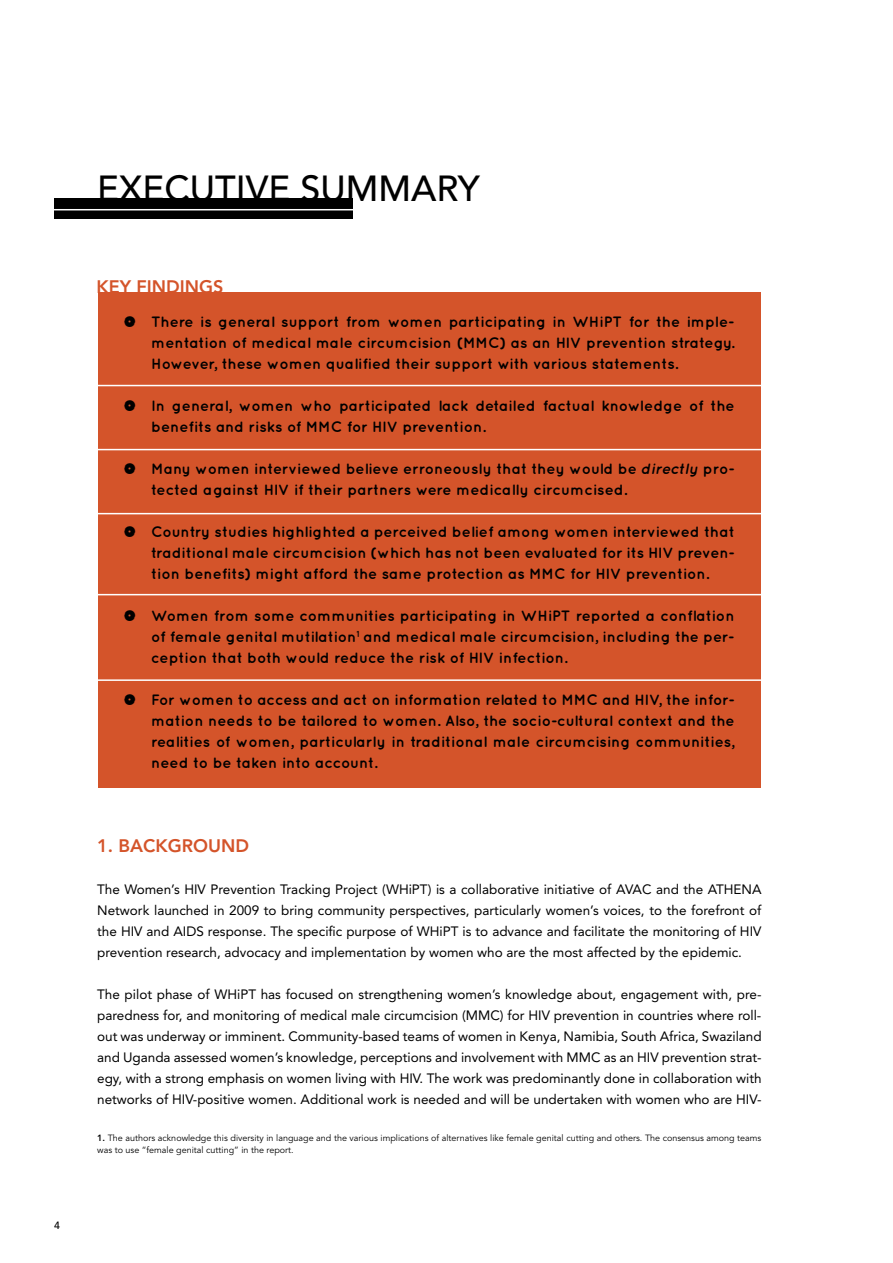
<style>
.page{position:relative;width:893px;height:1263px;background:#fff}
.page>*{position:absolute;margin:0;border:0;box-sizing:border-box;transform-origin:0 0}
.t1{font:500 36px "Avenir";color:#000}
.t2{font:800 18px "Avenir";color:#d4542a}
.t3{font:700 15px/21px "Quicksand";color:#000;text-align:justify}
.t4{font:13.5px/21px "Avenir";color:#000;text-align:justify}
.t5{font:500 10.5px "Avenir";color:#000}
.t6{font:9px/12px "Avenir";color:#000}
.s1{font-family:"Backspacer Round";font-weight:400;font-size:13.5px}
.s2{font-style:italic}
.s3{font-weight:800}
</style>
<div class="page">
<div style="left:98px;top:292px;width:663px;height:496px;background:#d4542a"></div>
<div style="left:54px;top:199px;width:298px;height:20px;background:#000"></div>
<hr style="left:90px;top:679px;width:674px;height:2px;background:#fff">
<hr style="left:95px;top:594px;width:674px;height:1px;background:#fff">
<hr style="left:95px;top:513px;width:674px;height:1px;background:#fff">
<hr style="left:95px;top:449px;width:674px;height:1px;background:#fff">
<hr style="left:95px;top:385px;width:674px;height:1px;background:#fff">
<hr style="left:43px;top:209px;width:335px;height:1px;background:#fff">
<p class="t5" style="left:54px;top:1219px;width:7px">4</p>
<h1 class="t1" style="left:97px;top:167px;width:384px">EXECUTIVE SUMMARY</h1>
<p class="t2" style="left:96px;top:276px;width:128px">KEY FINDINGS</p>
<p class="t3" style="left:151px;top:310px;width:585px;text-indent:-27px"><span class="s1">•</span> There is general support from women participating in WHiPT for the imple&shy;mentation of medical male circumcision (MMC) as an HIV prevention strategy.<br>However, these women qualified their support with various statements.</p>
<p class="t3" style="left:151px;top:394px;width:585px;text-indent:-27px"><span class="s1">•</span> In general, women who participated lack detailed factual knowledge of the benefits and risks of MMC for HIV prevention.</p>
<p class="t3" style="left:151px;top:457px;width:585px;text-indent:-27px"><span class="s1">•</span> Many women interviewed believe erroneously that they would be <span class="s2">directly</span> pro&shy;tected against HIV if their partners were medically circumcised.</p>
<p class="t3" style="left:151px;top:520px;width:585px;text-indent:-27px"><span class="s1">•</span> Country studies highlighted a perceived belief among women interviewed that traditional male circumcision (which has not been evaluated for its HIV preven&shy;tion benefits) might afford the same protection as MMC for HIV prevention.</p>
<p class="t3" style="left:151px;top:604px;width:585px;text-indent:-27px"><span class="s1">•</span> Women from some communities participating in WHiPT reported a conflation of female genital mutilation<sup>1</sup> and medical male circumcision, including the per&shy;ception that both would reduce the risk of HIV infection.</p>
<p class="t3" style="left:151px;top:688px;width:585px;text-indent:-27px"><span class="s1">•</span> For women to access and act on information related to MMC and HIV, the infor&shy;mation needs to be tailored to women. Also, the socio-cultural context and the realities of women, particularly in traditional male circumcising communities, need to be taken into account.</p>
<p class="t2" style="left:97px;top:835px;width:153px">1. BACKGROUND</p>
<p class="t4" style="left:97px;top:879px;width:666px">The Women’s HIV Prevention Tracking Project (WHiPT) is a collaborative initiative of AVAC and the ATHENA Network launched in 2009 to bring community perspectives, particularly women’s voices, to the forefront of the HIV and AIDS response. The specific purpose of WHiPT is to advance and facilitate the monitoring of HIV prevention research, advocacy and implementation by women who are the most affected by the epidemic.</p>
<p class="t4" style="left:97px;top:984px;width:666px">The pilot phase of WHiPT has focused on strengthening women’s knowledge about, engagement with, pre&shy;paredness for, and monitoring of medical male circumcision (MMC) for HIV prevention in countries where roll&shy;out was underway or imminent. Community-based teams of women in Kenya, Namibia, South Africa, Swaziland and Uganda assessed women’s knowledge, perceptions and involvement with MMC as an HIV prevention strat&shy;egy, with a strong emphasis on women living with HIV. The work was predominantly done in collaboration with networks of HIV-positive women. Additional work is needed and will be undertaken with women who are HIV-</p>
<p class="t6" style="left:97px;top:1132px;width:666px"><span class="s3">1.</span> The authors acknowledge this diversity in language and the various implications of alternatives like female genital cutting and others. The consensus among teams was to use “female genital cutting” in the report.</p>
</div>
